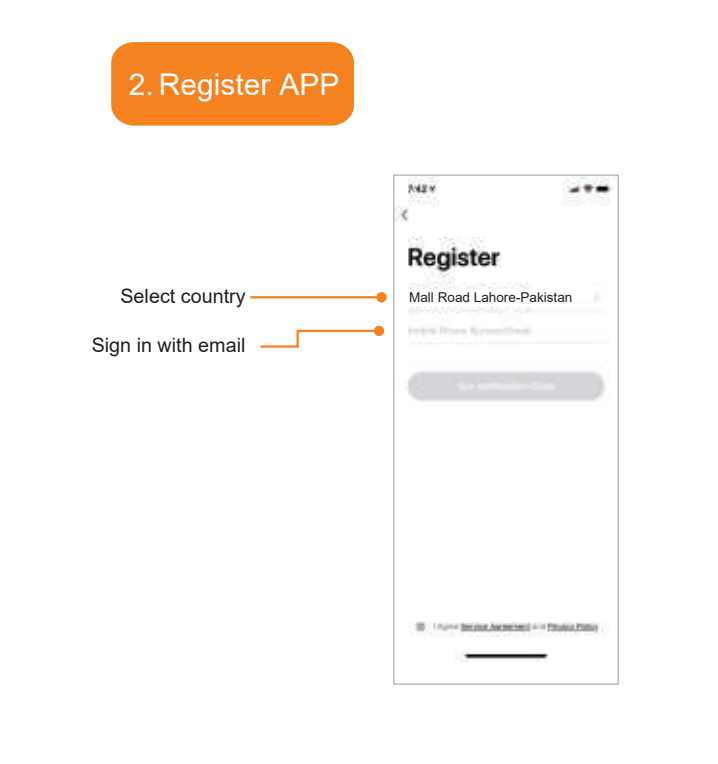
<style>
.page{position:relative;width:718px;height:764px;background:#fff}
.page>*{position:absolute;margin:0;border:0;box-sizing:border-box;transform-origin:0 0}
.t1{font:30px "Arial";color:#fff}
.t2{font:19.6px "Arial";color:#231f20}
.t3{font:13.6px "Arial";color:#231f20}
</style>
<div class="page">
<img style="left:395px;top:177px;width:218px;height:484px">
<div style="left:111px;top:42px;width:243px;height:83px;background:#f58220;border-radius:22px"></div>
<div style="left:407px;top:289px;width:127px;height:17px;background:#fff"></div>
<div style="left:376px;top:292px;width:11px;height:10px;background:#f58220;border-radius:50%"></div>
<div style="left:374px;top:325px;width:10px;height:11px;background:#f58220;border-radius:50%"></div>
<div style="left:393px;top:175px;width:225px;height:509px;border:1px solid #9e9e9e"></div>
<hr style="left:250px;top:296px;width:129px;height:2px;background:#f58220">
<svg style="left:260px;top:328px;width:118px;height:20px"></svg>
<h1 class="t1" style="left:129px;top:63px;width:212px">2. Register APP</h1>
<p class="t2" style="left:120px;top:282px;width:127px">Select country</p>
<p class="t3" style="left:409px;top:288px;width:165px">Mall Road Lahore-Pakistan</p>
<p class="t2" style="left:92px;top:331px;width:155px">Sign in with email</p>
</div>
